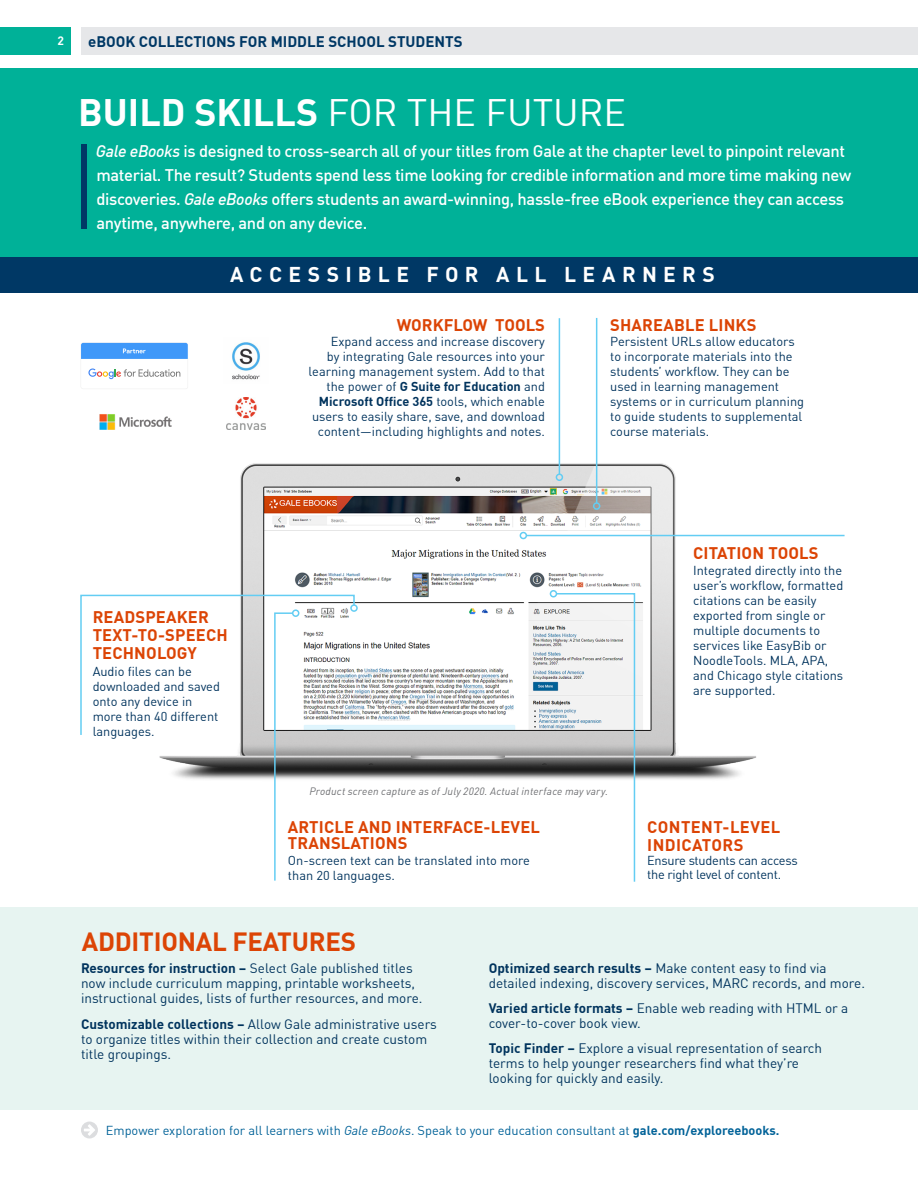
<style>
.page{position:relative;width:918px;height:1188px;background:#fff}
.page>*{position:absolute;margin:0;border:0;box-sizing:border-box;transform-origin:0 0}
.t1{font:37.5px "DIN Offc";color:#fff}
.t2{font:700 25.8px "DIN Offc";letter-spacing:-.01em;color:#dc4405}
.t3{font:700 21px "DIN Offc";letter-spacing:.3em;color:#fff}
.t4{font:500 16.5px/24px "DIN Offc";letter-spacing:-.02em;color:#fff}
.t5{font:700 16.5px/18px "DIN Offc";letter-spacing:.01em;color:#dc4405}
.t6{font:700 15px "DIN Offc";color:#003865}
.t7{font:13.5px/15px "DIN Offc";color:#00335d}
.t8{font:12.75px/15px "DIN Offc";color:#00335d}
.t9{font:12.75px "DIN Offc";color:#006298}
.t10{font:12.75px/14.2px "DIN Offc";letter-spacing:-.02em;color:#00335d}
.t11{font:700 12px "DIN Offc";color:#fff}
.t12{font:italic 10.5px "DIN Offc";letter-spacing:.02em;color:#6c6d70}
.s1{font-weight:700}
.s2{font-style:italic}
</style>
<div class="page">
<div style="left:81px;top:27px;width:837px;height:27px;background:#e6e7e9"></div>
<div style="left:0;top:27px;width:71px;height:27px;background:#00b198"></div>
<svg style="left:81px;top:1122px;width:17px;height:16px"></svg>
<div style="left:0;top:253px;width:918px;height:40px;background:#003865"></div>
<div style="left:0;top:907px;width:918px;height:203px;background:#e7f4f1"></div>
<div style="left:0;top:68px;width:918px;height:189px;background:#00b198"></div>
<div style="left:81px;top:144px;width:6px;height:85px;background:#003865"></div>
<img style="left:240px;top:408px;width:557px;height:372px">
<div style="left:350px;top:604px;width:8px;height:8px;border:2px solid #63cdf3;border-radius:50%"></div>
<hr style="left:596px;top:318px;width:1px;height:185px;background:#63cdf3">
<div style="left:593px;top:502px;width:7px;height:8px;border:2px solid #63cdf3;border-radius:50%"></div>
<svg style="left:555px;top:592px;width:81px;height:290px"></svg>
<div style="left:550px;top:590px;width:7px;height:8px;border:2px solid #63cdf3;border-radius:50%"></div>
<hr style="left:559px;top:318px;width:1px;height:156px;background:#63cdf3">
<div style="left:556px;top:474px;width:7px;height:7px;border:2px solid #63cdf3;border-radius:50%"></div>
<hr style="left:526px;top:535px;width:319px;height:1px;background:#63cdf3">
<div style="left:520px;top:532px;width:7px;height:7px;border:2px solid #63cdf3;border-radius:50%"></div>
<img style="left:226px;top:398px;width:39px;height:32px">
<img style="left:232px;top:342px;width:28px;height:38px">
<img style="left:99px;top:414px;width:73px;height:16px">
<svg style="left:81px;top:343px;width:107px;height:46px"></svg>
<svg style="left:80px;top:594px;width:276px;height:287px"></svg>
<div style="left:292px;top:609px;width:7px;height:8px;border:2px solid #63cdf3;border-radius:50%"></div>
<p class="t11" style="left:58px;top:33px;width:8px">2</p>
<p class="t6" style="left:88px;top:31px;width:376px">eBOOK COLLECTIONS FOR MIDDLE SCHOOL STUDENTS</p>
<h1 class="t1" style="left:78px;top:89px;width:549px"><span class="s1">BUILD SKILLS</span> FOR THE FUTURE</h1>
<p class="t4" style="left:96px;top:139px;width:757px"><span class="s2">Gale eBooks</span> is designed to cross-search all of your titles from Gale at the chapter level to pinpoint relevant material. The result? Students spend less time looking for credible information and more time making new discoveries. <span class="s2">Gale eBooks</span> offers students an award-winning, hassle-free eBook experience they can access anytime, anywhere, and on any device.</p>
<h3 class="t3" style="left:230px;top:261px;width:486px">ACCESSIBLE FOR ALL LEARNERS</h3>
<p class="t5" style="left:93px;top:608px;width:137px">READSPEAKER<br>TEXT-TO-SPEECH<br>TECHNOLOGY</p>
<p class="t8" style="left:93px;top:664px;width:129px">Audio files can be downloaded and saved onto any device in more than 40 different languages.</p>
<p class="t5" style="left:397px;top:316px;width:150px">WORKFLOW TOOLS</p>
<p class="t8" style="left:309px;top:334px;width:238px;text-align:right">Expand access and increase discovery<br>by integrating Gale resources into your learning management system. Add to that the power of <span class="s1">G Suite for Education</span> and <span class="s1">Microsoft Office 365</span> tools, which enable users to easily share, save, and download content—including highlights and notes.</p>
<p class="t5" style="left:610px;top:316px;width:148px">SHAREABLE LINKS</p>
<p class="t8" style="left:610px;top:334px;width:195px">Persistent URLs allow educators to incorporate materials into the students’ workflow. They can be used in learning management systems or in curriculum planning to guide students to supplemental course materials.</p>
<p class="t5" style="left:693px;top:544px;width:127px">CITATION TOOLS</p>
<p class="t8" style="left:693px;top:563px;width:152px">Integrated directly into the user’s workflow, formatted citations can be easily exported from single or multiple documents to services like EasyBib or<br>NoodleTools. MLA, APA, and Chicago style citations are supported.</p>
<p class="t12" style="left:309px;top:785px;width:300px">Product screen capture as of July 2020. Actual interface may vary.</p>
<p class="t5" style="left:288px;top:819px;width:254px;line-height:16.4px">ARTICLE AND INTERFACE-LEVEL<br>TRANSLATIONS</p>
<p class="t8" style="left:288px;top:853px;width:243px">On-screen text can be translated into more than 20 languages.</p>
<p class="t5" style="left:647px;top:818px;width:135px">CONTENT-LEVEL<br>INDICATORS</p>
<p class="t10" style="left:647px;top:853px;width:152px">Ensure students can access the right level of content.</p>
<h2 class="t2" style="left:82px;top:924px;width:276px">ADDITIONAL FEATURES</h2>
<p class="t7" style="left:81px;top:961px;width:343px"><span class="s1">Resources for instruction –</span> Select Gale published titles now include curriculum mapping, printable worksheets, instructional guides, lists of further resources, and more.</p>
<p class="t7" style="left:81px;top:1017px;width:358px"><span class="s1">Customizable collections –</span> Allow Gale administrative users to organize titles within their collection and create custom title groupings.</p>
<p class="t7" style="left:489px;top:961px;width:378px"><span class="s1">Optimized search results –</span> Make content easy to find via detailed indexing, discovery services, MARC records, and more.</p>
<p class="t7" style="left:489px;top:1001px;width:361px"><span class="s1">Varied article formats –</span> Enable web reading with HTML or a cover-to-cover book view.</p>
<p class="t7" style="left:489px;top:1041px;width:335px"><span class="s1">Topic Finder –</span> Explore a visual representation of search terms to help younger researchers find what they’re looking for quickly and easily.</p>
<p class="t9" style="left:106px;top:1123px;width:675px">Empower exploration for all learners with <span class="s2">Gale eBooks</span>. Speak to your education consultant at <span class="s1">gale.com/exploreebooks.</span></p>
</div>
